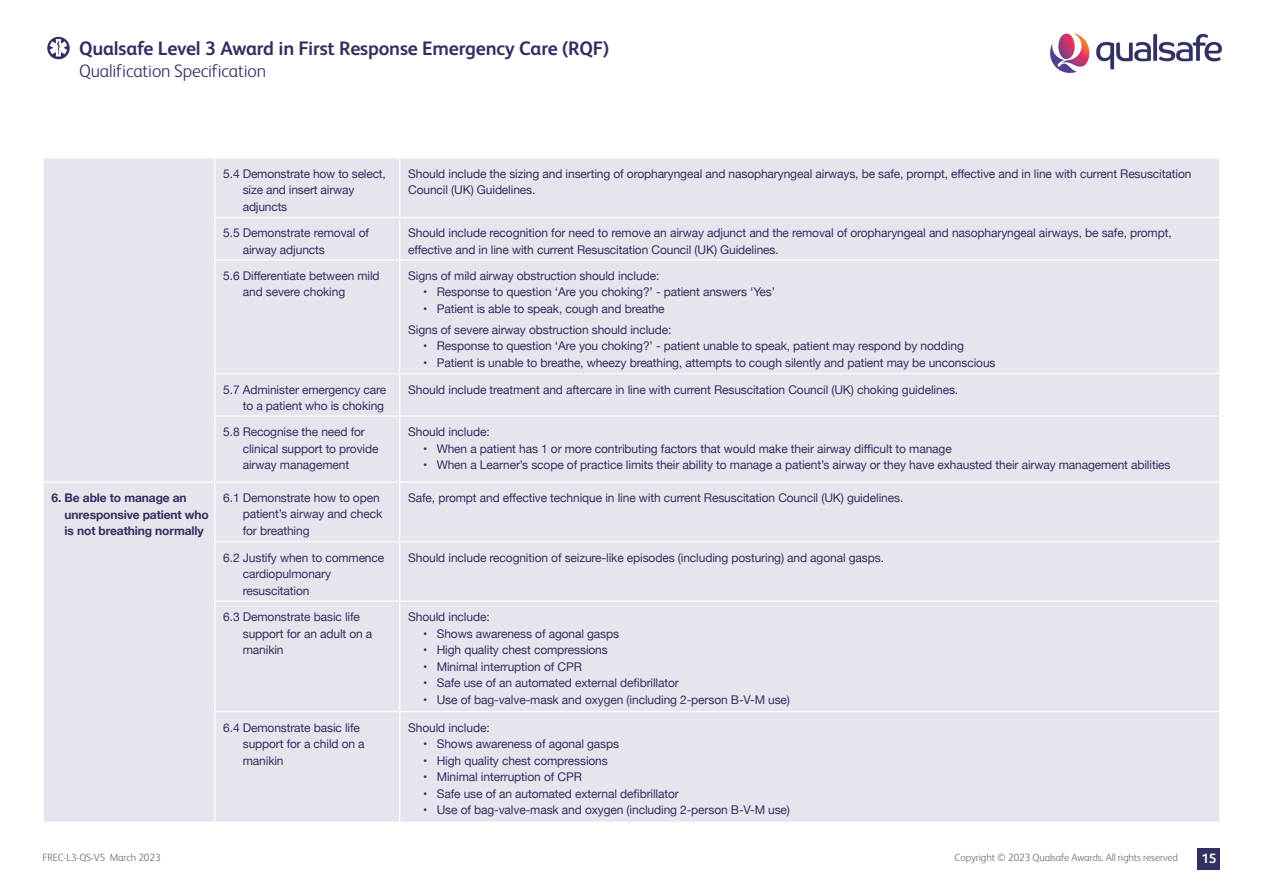
<style>
.page{position:relative;width:1263px;height:893px;background:#fff}
.page>*{position:absolute;margin:0;border:0;box-sizing:border-box;transform-origin:0 0}
.t1{font:700 19.5px "FS Albert Pro";letter-spacing:-.01em;color:#313061}
.t2{font:300 18px "FS Albert Pro";letter-spacing:-.01em;color:#313061}
.t3{font:700 13.5px "FS Albert Pro";color:#fff}
.Table_Text_Blue{font:12px/16.5px "Helvetica Neue";letter-spacing:-.01em;color:#313061}
.appendix_table{font:700 12px/16.5px "Helvetica Neue";letter-spacing:-.01em;color:#313061}
.t4{font:300 10.5px "FS Albert Pro";letter-spacing:-.01em;color:#706f6f}
</style>
<div class="page">
<div style="left:1197px;top:848px;width:23px;height:22px;background:#313061"></div>
<img style="left:1050px;top:33px;width:172px;height:41px">
<svg style="left:46px;top:36px;width:25px;height:24px"></svg>
<div style="left:45px;top:35px;width:26px;height:26px;border:2px solid #fff;border-radius:50%"></div>
<svg style="left:50px;top:39px;width:17px;height:18px"></svg>
<div style="left:44px;top:159px;width:1175px;height:663px;background:#e7e4ed"></div>
<hr style="left:214px;top:159px;width:1px;height:58px;background:#fff">
<hr style="left:399px;top:159px;width:1px;height:58px;background:#fff">
<hr style="left:214px;top:217px;width:186px;height:1px;background:#fff">
<hr style="left:214px;top:218px;width:1px;height:41px;background:#fff">
<hr style="left:400px;top:217px;width:820px;height:1px;background:#fff">
<hr style="left:399px;top:218px;width:1px;height:41px;background:#fff">
<hr style="left:214px;top:259px;width:186px;height:2px;background:#fff">
<hr style="left:214px;top:261px;width:1px;height:112px;background:#fff">
<hr style="left:400px;top:259px;width:820px;height:2px;background:#fff">
<hr style="left:399px;top:261px;width:1px;height:112px;background:#fff">
<hr style="left:214px;top:373px;width:186px;height:1px;background:#fff">
<hr style="left:214px;top:374px;width:1px;height:41px;background:#fff">
<hr style="left:400px;top:373px;width:820px;height:1px;background:#fff">
<hr style="left:399px;top:374px;width:1px;height:41px;background:#fff">
<hr style="left:214px;top:415px;width:186px;height:2px;background:#fff">
<hr style="left:214px;top:417px;width:1px;height:64px;background:#fff">
<hr style="left:400px;top:415px;width:820px;height:2px;background:#fff">
<hr style="left:399px;top:417px;width:1px;height:64px;background:#fff">
<hr style="left:215px;top:481px;width:185px;height:2px;background:#fff">
<hr style="left:214px;top:483px;width:1px;height:58px;background:#fff">
<hr style="left:400px;top:481px;width:820px;height:2px;background:#fff">
<hr style="left:399px;top:483px;width:1px;height:58px;background:#fff">
<hr style="left:214px;top:541px;width:186px;height:1px;background:#fff">
<hr style="left:214px;top:542px;width:1px;height:58px;background:#fff">
<hr style="left:400px;top:541px;width:820px;height:1px;background:#fff">
<hr style="left:399px;top:542px;width:1px;height:58px;background:#fff">
<hr style="left:214px;top:600px;width:186px;height:2px;background:#fff">
<hr style="left:214px;top:602px;width:1px;height:109px;background:#fff">
<hr style="left:400px;top:600px;width:820px;height:2px;background:#fff">
<hr style="left:399px;top:602px;width:1px;height:109px;background:#fff">
<hr style="left:214px;top:711px;width:186px;height:1px;background:#fff">
<hr style="left:214px;top:712px;width:1px;height:110px;background:#fff">
<hr style="left:400px;top:711px;width:820px;height:1px;background:#fff">
<hr style="left:399px;top:712px;width:1px;height:110px;background:#fff">
<hr style="left:43px;top:481px;width:172px;height:2px;background:#fff">
<h1 class="t1" style="left:79px;top:35px;width:531px">Qualsafe Level 3 Award in First Response Emergency Care (RQF)</h1>
<h2 class="t2" style="left:79px;top:59px;width:188px">Qualification Specification</h2>
<p class="Table_Text_Blue" style="left:243px;top:166px;width:145px;text-indent:-20px">5.4 Demonstrate how to select, size and insert airway adjuncts</p>
<p class="Table_Text_Blue" style="left:408px;top:166px;width:785px">Should include the sizing and inserting of oropharyngeal and nasopharyngeal airways, be safe, prompt, effective and in line with current Resuscitation<br>Council (UK) Guidelines.</p>
<p class="Table_Text_Blue" style="left:243px;top:226px;width:128px;text-indent:-20px">5.5 Demonstrate removal of airway adjuncts</p>
<p class="Table_Text_Blue" style="left:408px;top:226px;width:765px">Should include recognition for need to remove an airway adjunct and the removal of oropharyngeal and nasopharyngeal airways, be safe, prompt, effective and in line with current Resuscitation Council (UK) Guidelines.</p>
<p class="Table_Text_Blue" style="left:243px;top:268px;width:138px;text-indent:-20px">5.6 Differentiate between mild and severe choking</p>
<p class="Table_Text_Blue" style="left:408px;top:268px;width:253px">Signs of mild airway obstruction should include:</p>
<p class="Table_Text_Blue" style="left:423px;top:285px;width:353px">• Response to question ‘Are you choking?’ - patient answers ‘Yes’</p>
<p class="Table_Text_Blue" style="left:423px;top:301px;width:243px">• Patient is able to speak, cough and breathe</p>
<p class="Table_Text_Blue" style="left:408px;top:322px;width:265px">Signs of severe airway obstruction should include:</p>
<p class="Table_Text_Blue" style="left:423px;top:338px;width:542px">• Response to question ‘Are you choking?’ - patient unable to speak, patient may respond by nodding</p>
<p class="Table_Text_Blue" style="left:423px;top:355px;width:574px">• Patient is unable to breathe, wheezy breathing, attempts to cough silently and patient may be unconscious</p>
<p class="Table_Text_Blue" style="left:223px;top:382px;width:165px;text-align:right">5.7 Administer emergency care to a patient who is choking</p>
<p class="Table_Text_Blue" style="left:408px;top:382px;width:551px">Should include treatment and aftercare in line with current Resuscitation Council (UK) choking guidelines.</p>
<p class="Table_Text_Blue" style="left:243px;top:424px;width:137px;text-indent:-20px">5.8 Recognise the need for clinical support to provide airway management</p>
<p class="Table_Text_Blue" style="left:408px;top:424px;width:83px">Should include:</p>
<p class="Table_Text_Blue" style="left:423px;top:441px;width:530px">• When a patient has 1 or more contributing factors that would make their airway difficult to manage</p>
<p class="Table_Text_Blue" style="left:423px;top:457px;width:749px">• When a Learner’s scope of practice limits their ability to manage a patient’s airway or they have exhausted their airway management abilities</p>
<p class="appendix_table" style="left:65px;top:490px;width:146px;text-indent:-13px">6. Be able to manage an unresponsive patient who is not breathing normally</p>
<p class="Table_Text_Blue" style="left:243px;top:490px;width:141px;text-indent:-20px">6.1 Demonstrate how to open patient’s airway and check for breathing</p>
<p class="Table_Text_Blue" style="left:408px;top:490px;width:497px">Safe, prompt and effective technique in line with current Resuscitation Council (UK) guidelines.</p>
<p class="Table_Text_Blue" style="left:243px;top:550px;width:143px;text-indent:-20px">6.2 Justify when to commence cardiopulmonary resuscitation</p>
<p class="Table_Text_Blue" style="left:408px;top:550px;width:477px">Should include recognition of seizure-like episodes (including posturing) and agonal gasps.</p>
<p class="Table_Text_Blue" style="left:243px;top:609px;width:131px;text-indent:-20px">6.3 Demonstrate basic life support for an adult on a manikin</p>
<p class="Table_Text_Blue" style="left:408px;top:609px;width:83px">Should include:</p>
<p class="Table_Text_Blue" style="left:423px;top:626px;width:197px">• Shows awareness of agonal gasps</p>
<p class="Table_Text_Blue" style="left:423px;top:642px;width:186px">• High quality chest compressions</p>
<p class="Table_Text_Blue" style="left:423px;top:659px;width:160px">• Minimal interruption of CPR</p>
<p class="Table_Text_Blue" style="left:423px;top:675px;width:257px">• Safe use of an automated external defibrillator</p>
<p class="Table_Text_Blue" style="left:423px;top:692px;width:368px">• Use of bag-valve-mask and oxygen (including 2-person B-V-M use)</p>
<p class="Table_Text_Blue" style="left:243px;top:720px;width:123px;text-indent:-20px">6.4 Demonstrate basic life support for a child on a manikin</p>
<p class="Table_Text_Blue" style="left:408px;top:720px;width:83px">Should include:</p>
<p class="Table_Text_Blue" style="left:423px;top:736px;width:197px">• Shows awareness of agonal gasps</p>
<p class="Table_Text_Blue" style="left:423px;top:753px;width:186px">• High quality chest compressions</p>
<p class="Table_Text_Blue" style="left:423px;top:769px;width:160px">• Minimal interruption of CPR</p>
<p class="Table_Text_Blue" style="left:423px;top:786px;width:257px">• Safe use of an automated external defibrillator</p>
<p class="Table_Text_Blue" style="left:423px;top:802px;width:368px">• Use of bag-valve-mask and oxygen (including 2-person B-V-M use)</p>
<p class="t4" style="left:43px;top:850px;width:120px">FREC-L3-QS-V5 March 2023</p>
<p class="t4" style="left:955px;top:850px;width:225px">Copyright © 2023 Qualsafe Awards. All rights reserved</p>
<p class="t3" style="left:1201px;top:849px;width:17px">15</p>
</div>
